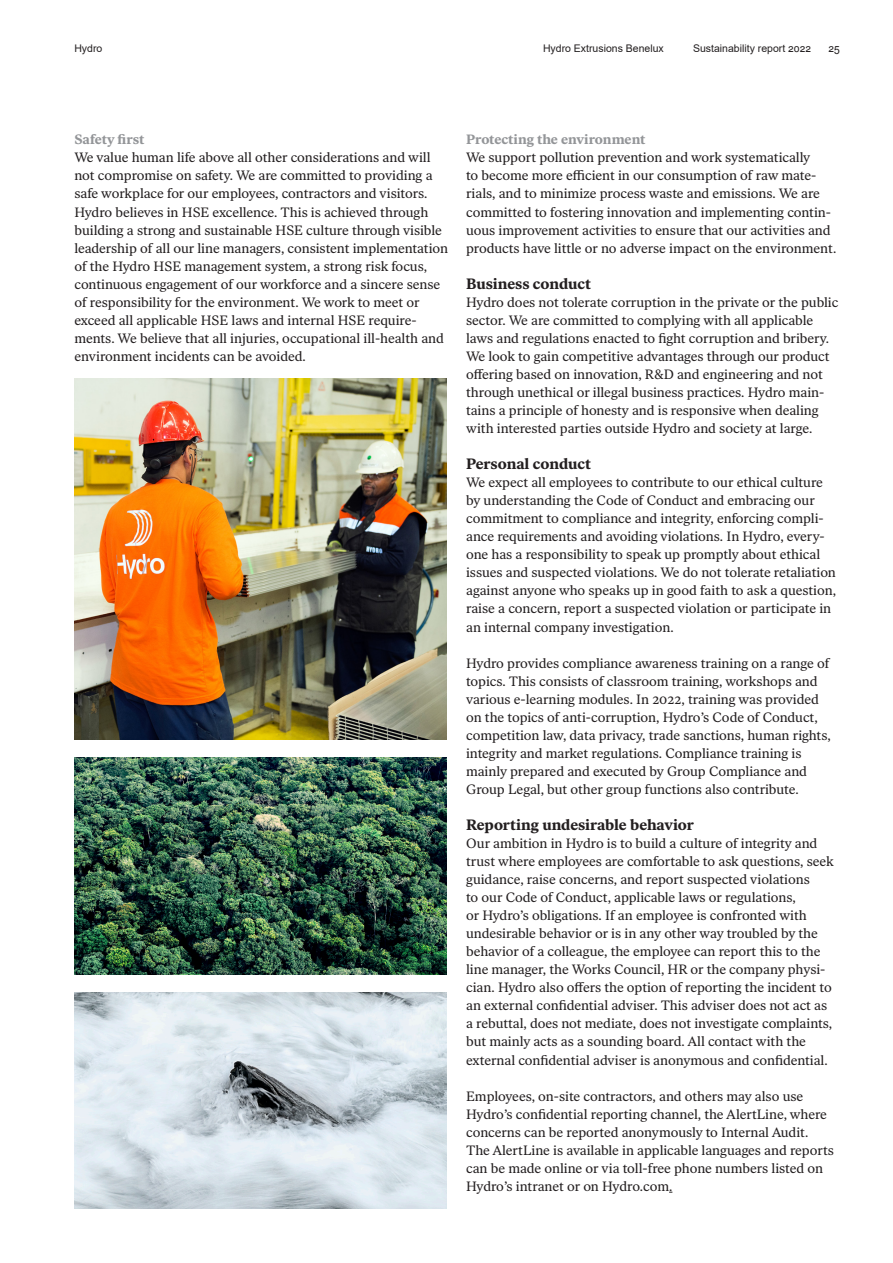
<style>
.page{position:relative;width:893px;height:1263px;background:#fff}
.page>*{position:absolute;margin:0;border:0;box-sizing:border-box;transform-origin:0 0}
.Heading_level_3{font:700 15px "Ivar Text Hydro";letter-spacing:-.005em;color:#231f20}
.Body_Copy{font:13.5px/18px "Ivar Text Hydro";letter-spacing:-.005em;color:#231f20}
.Heading_level_4{font:700 13.5px "Ivar Text Hydro";color:#939598}
.t1{font:10.5px "Arial";color:#231f20}
</style>
<div class="page">
<img style="left:74px;top:992px;width:372px;height:217px">
<img style="left:74px;top:758px;width:372px;height:216px">
<img style="left:74px;top:379px;width:372px;height:361px">
<p class="t1" style="left:74px;top:41px;width:30px">Hydro</p>
<p class="t1" style="left:543px;top:41px;width:122px">Hydro Extrusions Benelux</p>
<p class="t1" style="left:693px;top:41px;width:119px">Sustainability report 2022</p>
<p class="t1" style="left:828px;top:41px;width:13px">25</p>
<p class="Heading_level_4" style="left:74px;top:132px;width:72px">Safety first</p>
<p class="Body_Copy" style="left:74px;top:149px;width:375px">We value human life above all other considerations and will not compromise on safety. We are committed to providing a safe workplace for our employees, contractors and visitors.<br>Hydro believes in HSE excellence. This is achieved through building a strong and sustainable HSE culture through visible leadership of all our line managers, consistent implementation of the Hydro HSE management system, a strong risk focus, continuous engagement of our workforce and a sincere sense of responsibility for the environment. We work to meet or exceed all applicable HSE laws and internal HSE require&shy;ments. We believe that all injuries, occupational ill-health and environment incidents can be avoided.</p>
<p class="Heading_level_4" style="left:466px;top:132px;width:181px">Protecting the environment</p>
<p class="Body_Copy" style="left:466px;top:149px;width:372px">We support pollution prevention and work systematically<br>to become more efficient in our consumption of raw mate&shy;rials, and to minimize process waste and emissions. We are committed to fostering innovation and implementing contin&shy;uous improvement activities to ensure that our activities and products have little or no adverse impact on the environment.</p>
<p class="Heading_level_3" style="left:466px;top:274px;width:126px">Business conduct</p>
<p class="Body_Copy" style="left:466px;top:293px;width:374px">Hydro does not tolerate corruption in the private or the public sector. We are committed to complying with all applicable laws and regulations enacted to fight corruption and bribery.<br>We look to gain competitive advantages through our product offering based on innovation, R&amp;D and engineering and not through unethical or illegal business practices. Hydro main&shy;tains a principle of honesty and is responsive when dealing with interested parties outside Hydro and society at large.</p>
<p class="Heading_level_3" style="left:466px;top:455px;width:126px">Personal conduct</p>
<p class="Body_Copy" style="left:466px;top:473px;width:371px">We expect all employees to contribute to our ethical culture by understanding the Code of Conduct and embracing our commitment to compliance and integrity, enforcing compli&shy;ance requirements and avoiding violations. In Hydro, every&shy;one has a responsibility to speak up promptly about ethical issues and suspected violations. We do not tolerate retaliation against anyone who speaks up in good faith to ask a question, raise a concern, report a suspected violation or participate in an internal company investigation.</p>
<p class="Body_Copy" style="left:466px;top:654px;width:366px">Hydro provides compliance awareness training on a range of topics. This consists of classroom training, workshops and various e-learning modules. In 2022, training was provided on the topics of anti-corruption, Hydro’s Code of Conduct, competition law, data privacy, trade sanctions, human rights, integrity and market regulations. Compliance training is mainly prepared and executed by Group Compliance and Group Legal, but other group functions also contribute.</p>
<p class="Heading_level_3" style="left:466px;top:816px;width:229px">Reporting undesirable behavior</p>
<p class="Body_Copy" style="left:466px;top:834px;width:369px">Our ambition in Hydro is to build a culture of integrity and trust where employees are comfortable to ask questions, seek guidance, raise concerns, and report suspected violations<br>to our Code of Conduct, applicable laws or regulations,<br>or Hydro’s obligations. If an employee is confronted with undesirable behavior or is in any other way troubled by the behavior of a colleague, the employee can report this to the line manager, the Works Council, HR or the company physi&shy;cian. Hydro also offers the option of reporting the incident to an external confidential adviser. This adviser does not act as a rebuttal, does not mediate, does not investigate complaints, but mainly acts as a sounding board. All contact with the external confidential adviser is anonymous and confidential.</p>
<p class="Body_Copy" style="left:466px;top:1087px;width:369px">Employees, on-site contractors, and others may also use Hydro’s confidential reporting channel, the AlertLine, where concerns can be reported anonymously to Internal Audit.<br>The AlertLine is available in applicable languages and reports can be made online or via toll-free phone numbers listed on Hydro’s intranet or on Hydro.com.</p>
</div>
